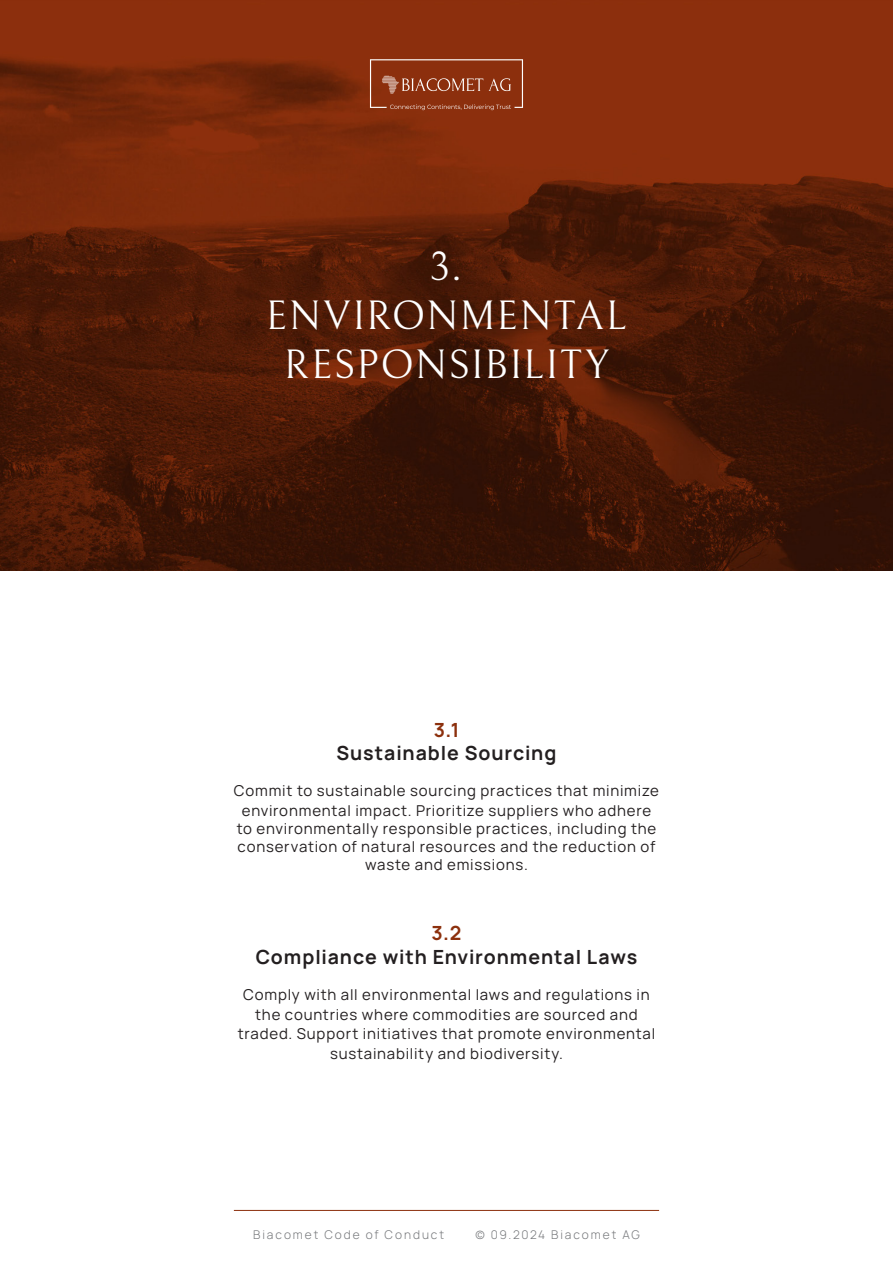
<style>
.page{position:relative;width:893px;height:1263px;background:#fff}
.page>*{position:absolute;margin:0;border:0;box-sizing:border-box;transform-origin:0 0}
.t1{font:40.5px/48.6px "Bellefair";letter-spacing:.03em;color:#fff;text-align:center}
.t2{font:700 19.5px "Manrope";letter-spacing:.045em;color:#231f20}
.t3{font:700 19.5px "Manrope";color:#8c300d}
.t4{font:15px/19.5px "Manrope";letter-spacing:.055em;color:#231f20;text-align:center}
.t5{font:300 12px "Manrope";letter-spacing:.16em;color:#76787b}
</style>
<div class="page">
<hr style="left:234px;top:1210px;width:425px;height:1px;background:#8c300d">
<img style="left:0;top:0;width:893px;height:571px">
<svg style="left:370px;top:59px;width:153px;height:51px;background:#974425"></svg>
<h1 class="t1" style="left:266px;top:244px;width:362px">3.<br>ENVIRONMENTAL<br>RESPONSIBILITY</h1>
<h2 class="t3" style="left:434px;top:713px;width:27px">3.1</h2>
<h2 class="t2" style="left:336px;top:736px;width:221px">Sustainable Sourcing</h2>
<p class="t4" style="left:234px;top:780px;width:427px">Commit to sustainable sourcing practices that minimize environmental impact. Prioritize suppliers who adhere</p>
<p class="t4" style="left:237px;top:819px;width:421px;line-height:18px">to environmentally responsible practices, including the conservation of natural resources and the reduction of waste and emissions.</p>
<h2 class="t3" style="left:431px;top:917px;width:31px">3.2</h2>
<h2 class="t2" style="left:256px;top:940px;width:383px">Compliance with Environmental Laws</h2>
<p class="t4" style="left:238px;top:984px;width:419px">Comply with all environmental laws and regulations in the countries where commodities are sourced and traded. Support initiatives that promote environmental sustainability and biodiversity.</p>
<p class="t5" style="left:253px;top:1226px;width:192px">Biacomet Code of Conduct</p>
<p class="t5" style="left:475px;top:1226px;width:166px">© 09.2024 Biacomet AG</p>
</div>
